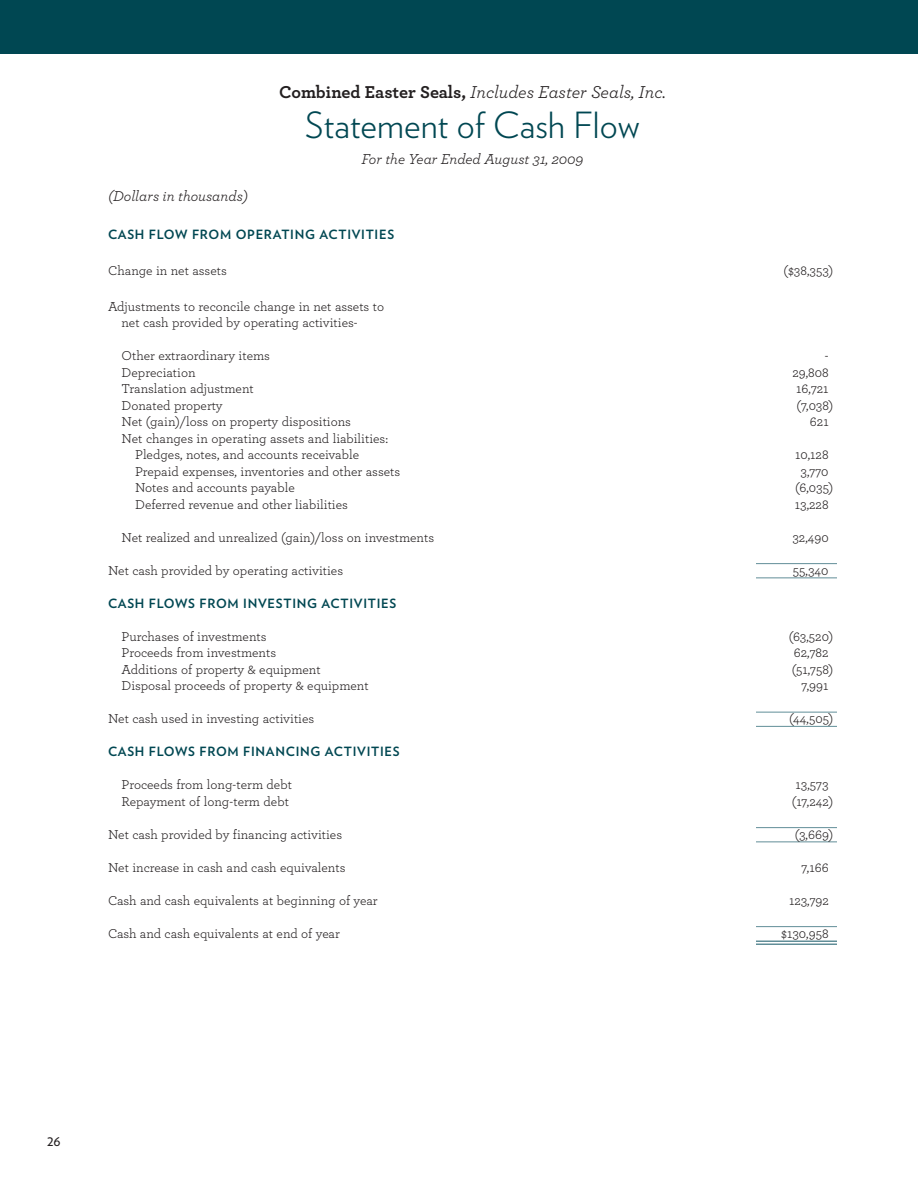
<style>
.page{position:relative;width:918px;height:1188px;background:#fff}
.page>*{position:absolute;margin:0;border:0;box-sizing:border-box;transform-origin:0 0}
.t1{font:300 36px "Verlag";color:#004752}
.t2{font:italic 18px "Archer";color:#231f20}
.t3{font:italic 15px "Archer";color:#231f20}
.t4{font:15px "Verlag";color:#231f20}
.t5{font:13.5px/16.5px "Archer";color:#231f20}
.t6{font:700 12.75px "Verlag";letter-spacing:.055em;color:#004752}
.s1{font-weight:700;font-style:normal}
</style>
<div class="page">
<hr style="left:756px;top:563px;width:81px;height:1px;background:#618e98">
<hr style="left:756px;top:577px;width:81px;height:1px;background:#618e98">
<hr style="left:756px;top:712px;width:81px;height:1px;background:#618e98">
<hr style="left:756px;top:726px;width:81px;height:1px;background:#618e98">
<hr style="left:756px;top:827px;width:81px;height:1px;background:#618e98">
<hr style="left:756px;top:841px;width:81px;height:1px;background:#618e98">
<hr style="left:756px;top:926px;width:81px;height:1px;background:#618e98">
<hr style="left:756px;top:940px;width:81px;height:2px;background:#618e98">
<hr style="left:756px;top:943px;width:81px;height:2px;background:#618e98">
<div style="left:0;top:0;width:918px;height:54px;background:#004752"></div>
<h2 class="t2" style="left:279px;top:86px;width:388px"><span class="s1">Combined Easter Seals,</span> Includes Easter Seals, Inc.</h2>
<h1 class="t1" style="left:305px;top:112px;width:336px">Statement of Cash Flow</h1>
<p class="t3" style="left:362px;top:154px;width:223px">For the Year Ended August 31, 2009</p>
<p class="t3" style="left:108px;top:191px;width:142px">(Dollars in thousands)</p>
<p class="t6" style="left:108px;top:230px;width:288px">CASH FLOW FROM OPERATING ACTIVITIES</p>
<p class="t5" style="left:108px;top:264px;width:120px">Change in net assets</p>
<p class="t5" style="left:784px;top:264px;width:51px">($38,353)</p>
<p class="t5" style="left:122px;top:299px;width:264px;text-indent:-14px">Adjustments to reconcile change in net assets to net cash provided by operating activities-</p>
<p class="t5" style="left:122px;top:349px;width:150px">Other extraordinary items</p>
<p class="t5" style="left:825px;top:349px;width:5px">-</p>
<p class="t5" style="left:122px;top:365px;width:76px">Depreciation</p>
<p class="t5" style="left:792px;top:365px;width:38px">29,808</p>
<p class="t5" style="left:122px;top:382px;width:134px">Translation adjustment</p>
<p class="t5" style="left:796px;top:382px;width:34px">16,721</p>
<p class="t5" style="left:122px;top:398px;width:103px">Donated property</p>
<p class="t5" style="left:797px;top:398px;width:38px">(7,038)</p>
<p class="t5" style="left:122px;top:415px;width:231px">Net (gain)/loss on property dispositions</p>
<p class="t5" style="left:810px;top:415px;width:20px">621</p>
<p class="t5" style="left:135px;top:431px;width:254px;text-indent:-14px">Net changes in operating assets and liabilities:<br>Pledges, notes, and accounts receivable</p>
<p class="t5" style="left:795px;top:448px;width:35px">10,128</p>
<p class="t5" style="left:135px;top:464px;width:267px">Prepaid expenses, inventories and other assets</p>
<p class="t5" style="left:801px;top:464px;width:30px">3,770</p>
<p class="t5" style="left:135px;top:481px;width:161px">Notes and accounts payable</p>
<p class="t5" style="left:795px;top:481px;width:40px">(6,035)</p>
<p class="t5" style="left:135px;top:497px;width:214px">Deferred revenue and other liabilities</p>
<p class="t5" style="left:795px;top:497px;width:35px">13,228</p>
<p class="t5" style="left:122px;top:530px;width:314px">Net realized and unrealized (gain)/loss on investments</p>
<p class="t5" style="left:792px;top:530px;width:38px">32,490</p>
<p class="t5" style="left:108px;top:563px;width:237px">Net cash provided by operating activities</p>
<p class="t5" style="left:793px;top:563px;width:37px">55,340</p>
<p class="t6" style="left:108px;top:598px;width:290px">CASH FLOWS FROM INVESTING ACTIVITIES</p>
<p class="t5" style="left:122px;top:629px;width:147px">Purchases of investments</p>
<p class="t5" style="left:789px;top:629px;width:46px">(63,520)</p>
<p class="t5" style="left:122px;top:646px;width:156px">Proceeds from investments</p>
<p class="t5" style="left:794px;top:646px;width:36px">62,782</p>
<p class="t5" style="left:122px;top:662px;width:201px">Additions of property &amp; equipment</p>
<p class="t5" style="left:792px;top:662px;width:43px">(51,758)</p>
<p class="t5" style="left:122px;top:679px;width:249px">Disposal proceeds of property &amp; equipment</p>
<p class="t5" style="left:802px;top:679px;width:29px">7,991</p>
<p class="t5" style="left:108px;top:712px;width:208px">Net cash used in investing activities</p>
<p class="t5" style="left:789px;top:712px;width:46px">(44,505)</p>
<p class="t6" style="left:108px;top:747px;width:293px">CASH FLOWS FROM FINANCING ACTIVITIES</p>
<p class="t5" style="left:122px;top:778px;width:172px">Proceeds from long-term debt</p>
<p class="t5" style="left:795px;top:778px;width:35px">13,573</p>
<p class="t5" style="left:122px;top:794px;width:169px">Repayment of long-term debt</p>
<p class="t5" style="left:792px;top:794px;width:43px">(17,242)</p>
<p class="t5" style="left:108px;top:827px;width:236px">Net cash provided by financing activities</p>
<p class="t5" style="left:795px;top:827px;width:40px">(3,669)</p>
<p class="t5" style="left:108px;top:860px;width:239px">Net increase in cash and cash equivalents</p>
<p class="t5" style="left:802px;top:860px;width:29px">7,166</p>
<p class="t5" style="left:108px;top:893px;width:271px">Cash and cash equivalents at beginning of year</p>
<p class="t5" style="left:789px;top:893px;width:42px">123,792</p>
<p class="t5" style="left:108px;top:926px;width:233px">Cash and cash equivalents at end of year</p>
<p class="t5" style="left:781px;top:926px;width:49px">$130,958</p>
<p class="t4" style="left:47px;top:1135px;width:15px">26</p>
</div>
